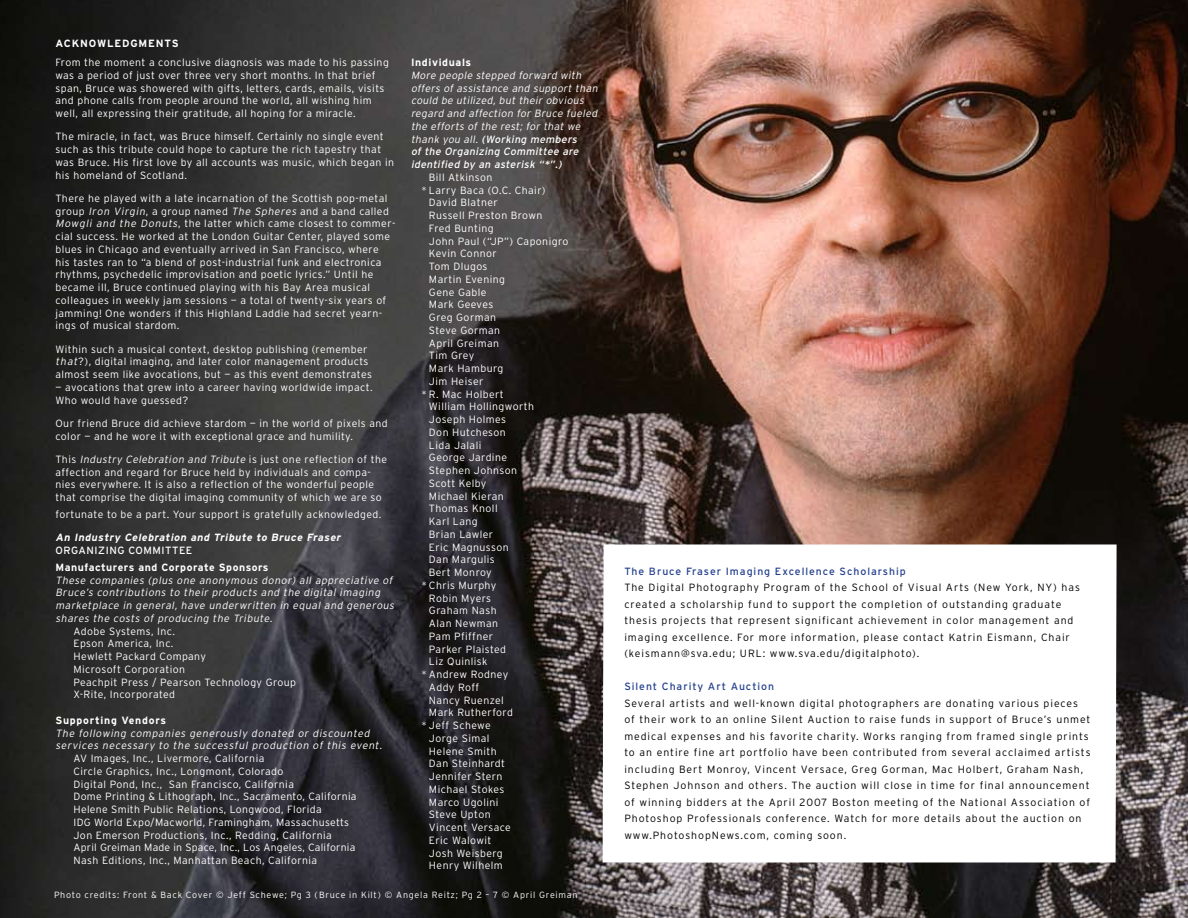
<style>
.page{position:relative;width:1188px;height:918px;background:#fff}
.page>*{position:absolute;margin:0;border:0;box-sizing:border-box;transform-origin:0 0}
.t1{font:300 10.5px/12.8px "Interstate";letter-spacing:.04em;color:#fff}
.t2{font:300 10.5px/16.5px "Interstate";letter-spacing:.09em;color:#000}
.t3{font:italic 300 10.5px/12.8px "Interstate";color:#fff}
.t4{font:10.5px "Interstate";letter-spacing:.09em;color:#24408f}
.t5{font:700 10.5px "Interstate";letter-spacing:.06em;color:#fff}
.t6{font:italic 700 10.5px "Interstate";color:#fff}
.t7{font:10.5px "Interstate";color:#fff}
.t8{font:700 10.5px "Interstate";letter-spacing:.08em;color:#fff}
.t9{font:300 9px "Interstate";letter-spacing:.08em;color:#fff}
.s1{font-style:italic}
.s2{font-weight:400}
</style>
<div class="page">
<img style="left:0;top:0;width:1188px;height:918px">
<svg style="left:603px;top:544px;width:514px;height:318px"></svg>
<p class="t8" style="left:56px;top:38px;width:125px">ACKNOWLEDGMENTS</p>
<p class="t1" style="left:56px;top:56px;width:335px">From the moment a conclusive diagnosis was made to his passing was a period of just over three very short months. In that brief span, Bruce was showered with gifts, letters, cards, emails, visits and phone calls from people around the world, all wishing him well, all expressing their gratitude, all hoping for a miracle.</p>
<p class="t1" style="left:56px;top:130px;width:340px">The miracle, in fact, was Bruce himself. Certainly no single event such as this tribute could hope to capture the rich tapestry that was Bruce. His first love by all accounts was music, which began in his homeland of Scotland.</p>
<p class="t1" style="left:56px;top:192px;width:342px">There he played with a late incarnation of the Scottish pop-metal group <span class="s1">Iron Virgin</span>, a group named <span class="s1">The Spheres</span> and a band called <span class="s1">Mowgli and the Donuts</span>, the latter which came closest to commer&shy;cial success. He worked at the London Guitar Center, played some blues in Chicago and eventually arrived in San Francisco, where his tastes ran to “a blend of post-industrial funk and electronica rhythms, psychedelic improvisation and poetic lyrics.” Until he became ill, Bruce continued playing with his Bay Area musical colleagues in weekly jam sessions — a total of twenty-six years of jamming! One wonders if this Highland Laddie had secret yearn&shy;ings of musical stardom.</p>
<p class="t1" style="left:56px;top:343px;width:318px">Within such a musical context, desktop publishing (remember <span class="s1">that</span>?), digital imaging, and later color management products almost seem like avocations, but — as this event demonstrates</p>
<p class="t1" style="left:56px;top:381px;width:319px">— avocations that grew into a career having worldwide impact.<br>Who would have guessed?</p>
<p class="t1" style="left:56px;top:417px;width:334px">Our friend Bruce did achieve stardom — in the world of pixels and color — and he wore it with exceptional grace and humility.</p>
<p class="t1" style="left:56px;top:453px;width:333px">T h i s <span class="s1">Industry Celebration and Tribute</span> i s j u s t o n e re f l e c t i o n o f t h e affection and regard for Bruce held by individuals and compa&shy;nies everywhere. It is also a reflection of the wonderful people that comprise the digital imaging community of which we are so</p>
<p class="t1" style="left:56px;top:508px;width:327px">fortunate to be a part. Your support is gratefully acknowledged.</p>
<p class="t6" style="left:56px;top:531px;width:289px">An Industry Celebration and Tribute to Bruce Fraser</p>
<p class="t7" style="left:56px;top:544px;width:16px">Organi</p>
<p class="t7" style="left:98px;top:544px;width:15px">zing</p>
<p class="t7" style="left:128px;top:544px;width:16px">Committee</p>
<p class="t5" style="left:56px;top:561px;width:215px">Manufacturers and Corporate Sponsors</p>
<p class="t3" style="left:56px;top:574px;width:342px">These companies (plus one anonymous donor) all appreciative of Bruce’s contributions to their products and the digital imaging marketplace in general, have underwritten in equal and generous shares the costs of producing the Tribute.</p>
<p class="t1" style="left:73px;top:625px;width:224px">Adobe Systems, Inc.<br>Epson America, Inc.<br>Hewlett Packard Company<br>Microsoft Corporation<br>Peachpit Press / Pearson Technology Group<br>X-Rite, Incorporated</p>
<p class="t5" style="left:56px;top:714px;width:112px">Supporting Vendors</p>
<p class="t3" style="left:56px;top:727px;width:330px">The following companies generously donated or discounted services necessary to the successful production of this event.</p>
<p class="t1" style="left:73px;top:752px;width:285px">AV Images, Inc., Livermore, California<br>Circle Graphics, Inc., Longmont, Colorado<br>Digital Pond, Inc., San Francisco, California<br>Dome Printing &amp; Lithograph, Inc., Sacramento, California Helene Smith Public Relations, Longwood, Florida<br>IDG World Expo/Macworld, Framingham, Massachusetts Jon Emerson Productions, Inc., Redding, California April Greiman Made in Space, Inc., Los Angeles, California Nash Editions, Inc., Manhattan Beach, California</p>
<p class="t5" style="left:411px;top:57px;width:62px">Individuals</p>
<p class="t3" style="left:411px;top:69px;width:190px">More people stepped forward with offers of assistance and support than could be utilized, but their obvious regard and affection for Bruce fueled the efforts of the rest; for that we thank you all. <span class="s2">(Working members<br>of the Organizing Committee are identified by an asterisk “*”.)</span></p>
<p class="t1" style="left:429px;top:171px;width:65px">Bill Atkinson</p>
<p class="t1" style="left:422px;top:184px;width:125px">* Larry Baca (O.C. Chair)</p>
<p class="t1" style="left:429px;top:196px;width:70px">David Blatner</p>
<p class="t1" style="left:429px;top:209px;width:115px">Russell Preston Brown</p>
<p class="t1" style="left:429px;top:222px;width:66px">Fred Bunting</p>
<p class="t1" style="left:429px;top:235px;width:141px">John Paul (“JP”) Caponigro</p>
<p class="t1" style="left:429px;top:247px;width:69px">Kevin Connor</p>
<p class="t1" style="left:429px;top:260px;width:60px">Tom Dlugos</p>
<p class="t1" style="left:429px;top:273px;width:78px">Martin Evening</p>
<p class="t1" style="left:429px;top:286px;width:59px">Gene Gable</p>
<p class="t1" style="left:429px;top:298px;width:66px">Mark Geeves</p>
<p class="t1" style="left:429px;top:311px;width:69px">Greg Gorman</p>
<p class="t1" style="left:429px;top:324px;width:73px">Steve Gorman</p>
<p class="t1" style="left:429px;top:337px;width:72px">April Greiman</p>
<p class="t1" style="left:429px;top:349px;width:47px">Tim Grey</p>
<p class="t1" style="left:429px;top:362px;width:76px">Mark Hamburg</p>
<p class="t1" style="left:429px;top:375px;width:56px">Jim Heiser</p>
<p class="t1" style="left:422px;top:388px;width:84px">* R. Mac Holbert</p>
<p class="t1" style="left:429px;top:400px;width:107px">William Hollingworth</p>
<p class="t1" style="left:429px;top:413px;width:79px">Joseph Holmes</p>
<p class="t1" style="left:429px;top:426px;width:78px">Don Hutcheson</p>
<p class="t1" style="left:429px;top:439px;width:54px">Lida Jalali</p>
<p class="t1" style="left:429px;top:451px;width:80px">George Jardine</p>
<p class="t1" style="left:429px;top:464px;width:90px">Stephen Johnson</p>
<p class="t1" style="left:429px;top:477px;width:59px">Scott Kelby</p>
<p class="t1" style="left:429px;top:489px;width:76px">Michael Kieran</p>
<p class="t1" style="left:429px;top:502px;width:70px">Thomas Knoll</p>
<p class="t1" style="left:429px;top:515px;width:50px">Karl Lang</p>
<p class="t1" style="left:429px;top:528px;width:66px">Brian Lawler</p>
<p class="t1" style="left:429px;top:540px;width:81px">Eric Magnusson</p>
<p class="t1" style="left:429px;top:553px;width:67px">Dan Margulis</p>
<p class="t1" style="left:429px;top:566px;width:64px">Bert Monroy</p>
<p class="t1" style="left:422px;top:579px;width:76px">* Chris Murphy</p>
<p class="t1" style="left:429px;top:592px;width:64px">Robin Myers</p>
<p class="t1" style="left:429px;top:604px;width:69px">Graham Nash</p>
<p class="t1" style="left:429px;top:617px;width:71px">Alan Newman</p>
<p class="t1" style="left:429px;top:630px;width:66px">Pam Pfiffner</p>
<p class="t1" style="left:429px;top:643px;width:79px">Parker Plaisted</p>
<p class="t1" style="left:429px;top:655px;width:60px">Liz Quinlisk</p>
<p class="t1" style="left:422px;top:668px;width:88px">* Andrew Rodney</p>
<p class="t1" style="left:429px;top:681px;width:52px">Addy Roff</p>
<p class="t1" style="left:429px;top:694px;width:76px">Nancy Ruenzel</p>
<p class="t1" style="left:429px;top:706px;width:85px">Mark Rutherford</p>
<p class="t1" style="left:422px;top:719px;width:71px">* Jeff Schewe</p>
<p class="t1" style="left:429px;top:732px;width:62px">Jorge Simal</p>
<p class="t1" style="left:429px;top:745px;width:69px">Helene Smith</p>
<p class="t1" style="left:429px;top:757px;width:78px">Dan Steinhardt</p>
<p class="t1" style="left:429px;top:770px;width:75px">Jennifer Stern</p>
<p class="t1" style="left:429px;top:783px;width:77px">Michael Stokes</p>
<p class="t1" style="left:429px;top:796px;width:71px">Marco Ugolini</p>
<p class="t1" style="left:429px;top:808px;width:63px">Steve Upton</p>
<p class="t1" style="left:429px;top:821px;width:83px">Vincent Versace</p>
<p class="t1" style="left:429px;top:834px;width:64px">Eric Walowit</p>
<p class="t1" style="left:429px;top:846px;width:75px">Josh Weisberg</p>
<p class="t1" style="left:429px;top:859px;width:75px">Henry Wilhelm</p>
<p class="t9" style="left:54px;top:890px;width:525px">Photo credits: Front &amp; Back Cover © Jeff Schewe; Pg 3 (Bruce in Kilt) © Angela Reitz; Pg 2 – 7 © April Greiman</p>
<p class="t4" style="left:624px;top:565px;width:283px">The Bruce Fraser Imaging Excellence Scholarship</p>
<p class="t2" style="left:624px;top:579px;width:457px">The Digital Photography Program of the School of Visual Arts (New York, NY) has created a scholarship fund to support the completion of outstanding graduate thesis projects that represent significant achievement in color management and imaging excellence. For more information, please contact Katrin Eismann, Chair (keismann@sva.edu; URL: www.sva.edu/digitalphoto).</p>
<p class="t4" style="left:624px;top:681px;width:151px">Silent Charity Art Auction</p>
<p class="t2" style="left:624px;top:695px;width:468px">Several artists and well-known digital photographers are donating various pieces of their work to an online Silent Auction to raise funds in support of Bruce’s unmet medical expenses and his favorite charity. Works ranging from framed single prints to an entire fine art portfolio have been contributed from several acclaimed artists including Bert Monroy, Vincent Versace, Greg Gorman, Mac Holbert, Graham Nash, Stephen Johnson and others. The auction will close in time for final announcement of winning bidders at the April 2007 Boston meeting of the National Association of Photoshop Professionals conference. Watch for more details about the auction on www.PhotoshopNews.com, coming soon.</p>
</div>
